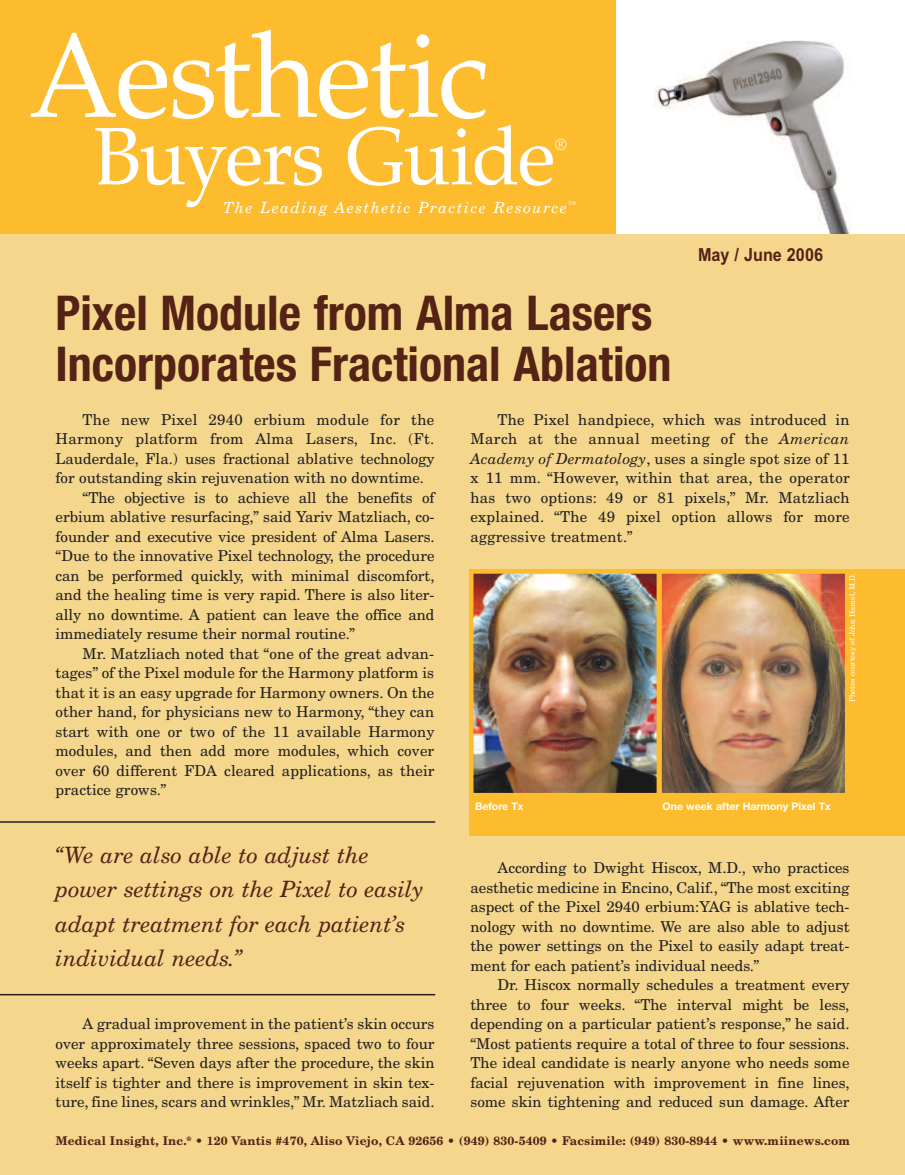
<style>
.page{position:relative;width:905px;height:1175px;background:#fff}
.page>*{position:absolute;margin:0;border:0;box-sizing:border-box;transform-origin:0 0}
.t1{font:119.7px "Palatino";letter-spacing:-.015em;color:#fff;scale:.96 1}
.t2{font:81.45px "Palatino";letter-spacing:-.025em;color:#fff;scale:.96 1}
.t3{font:700 condensed 48px/51px "Helvetica Neue";color:#552216}
.t4{font:italic 22.5px/34.5px "New Century Schlbk";color:#552216}
.t5{font:700 18px "Arial Narrow";color:#552216;scale:1.1 1}
.t6{font:16.05px "Palatino";color:#fff;scale:.96 1}
.t7{font:italic 15.3px "New Century Schlbk";letter-spacing:.1em;color:#fff}
.t8{font:15px/19.5px "New Century Schlbk";color:#231f20;text-align:justify}
.t9{font:15px "New Century Schlbk";letter-spacing:.02em;color:#231f20}
.t10{font:700 12px "New Century Schlbk";letter-spacing:.01em;color:#552216}
.t11{font:700 10.5px "Helvetica Neue";color:#fff}
.t12{font:7.5px "New Century Schlbk";color:#fff}
.s1{font-style:italic}
</style>
<div class="page">
<div style="left:0;top:0;width:904px;height:254px;background:#fdbb2e"></div>
<div style="left:616px;top:0;width:288px;height:237px;background:#fff"></div>
<img style="left:643px;top:40px;width:216px;height:195px">
<div style="left:0;top:235px;width:904px;height:939px;background:#f4d78d"></div>
<hr style="left:0;top:821px;width:435px;height:1px;background:#231f20">
<hr style="left:0;top:994px;width:435px;height:1px;background:#231f20">
<div style="left:469px;top:569px;width:435px;height:266px;background:#fdbb2e"></div>
<img style="left:474px;top:574px;width:182px;height:218px">
<div style="left:469px;top:569px;width:192px;height:228px;border:4px solid #fdbb2e"></div>
<img style="left:662px;top:574px;width:182px;height:218px">
<div style="left:657px;top:569px;width:192px;height:228px;border:4px solid #fdbb2e"></div>
<h1 class="t1" style="left:29px;top:30px;width:481px">Aesthetic</h1>
<h2 class="t2" style="left:93px;top:125px;width:482px">Buyers Guide</h2>
<p class="t6" style="left:555px;top:138px;width:14px">®</p>
<p class="t7" style="left:223px;top:202px;width:354px">The Leading Aesthetic Practice Resource<sup>™</sup></p>
<h3 class="t3" style="left:56px;top:291px;width:617px">Pixel Module from Alma Lasers<br>Incorporates Fractional Ablation</h3>
<p class="t5" style="left:698px;top:244px;width:115px">May / June 2006</p>
<p class="t9" style="left:82px;top:414px;width:353px">The new Pixel 2940 erbium module for the</p>
<p class="t9" style="left:56px;top:433px;width:380px">Harmony platform from Alma Lasers, Inc. (Ft.</p>
<p class="t8" style="left:55px;top:450px;width:380px">Lauderdale, Fla.) uses fractional ablative technology</p>
<p class="t8" style="left:55px;top:469px;width:370px">for outstanding skin rejuvenation with no downtime.</p>
<p class="t8" style="left:82px;top:489px;width:353px">“The objective is to achieve all the benefits of</p>
<p class="t8" style="left:55px;top:508px;width:380px">erbium ablative resurfacing,” said Yariv Matzliach, co-</p>
<p class="t8" style="left:55px;top:528px;width:380px">founder and executive vice president of Alma Lasers.</p>
<p class="t8" style="left:55px;top:547px;width:380px">“Due to the innovative Pixel technology, the procedure</p>
<p class="t8" style="left:55px;top:567px;width:380px">can be performed quickly, with minimal discomfort,</p>
<p class="t8" style="left:55px;top:586px;width:380px">and the healing time is very rapid. There is also liter-</p>
<p class="t8" style="left:55px;top:606px;width:380px">ally no downtime. A patient can leave the office and</p>
<p class="t8" style="left:55px;top:625px;width:301px">immediately resume their normal routine.”</p>
<p class="t8" style="left:82px;top:645px;width:353px">Mr. Matzliach noted that “one of the great advan-</p>
<p class="t8" style="left:56px;top:664px;width:380px">tages” of the Pixel module for the Harmony platform is</p>
<p class="t8" style="left:56px;top:684px;width:380px">that it is an easy upgrade for Harmony owners. On the</p>
<p class="t8" style="left:56px;top:703px;width:380px">other hand, for physicians new to Harmony, “they can</p>
<p class="t8" style="left:56px;top:723px;width:380px">start with one or two of the 11 available Harmony</p>
<p class="t8" style="left:56px;top:742px;width:380px">modules, and then add more modules, which cover</p>
<p class="t8" style="left:56px;top:762px;width:380px">over 60 different FDA cleared applications, as their</p>
<p class="t8" style="left:56px;top:781px;width:112px">practice grows.”</p>
<p class="t8" style="left:470px;top:411px;width:381px;text-indent:27px">The Pixel handpiece, which was introduced in March at the annual meeting of the <span class="s1">American Academy of Dermatology</span>, uses a single spot size of 11 x 11 mm. “However, within that area, the operator has two options: 49 or 81 pixels,” Mr. Matzliach explained. “The 49 pixel option allows for more aggressive treatment.”</p>
<p class="t12" style="left:849px;top:702px;width:131px;rotate:-90deg">Photos courtesy of John Hamel, M.D.</p>
<p class="t11" style="left:475px;top:802px;width:50px">Before Tx</p>
<p class="t11" style="left:662px;top:802px;width:170px">One week after Harmony Pixel Tx</p>
<h3 class="t4" style="left:55px;top:840px;width:370px">“We are also able to adjust the power settings on the Pixel to easily adapt treatment for each patient’s individual needs.”</h3>
<p class="t8" style="left:470px;top:859px;width:380px;text-indent:27px">According to Dwight Hiscox, M.D., who practices aesthetic medicine in Encino, Calif., “The most exciting aspect of the Pixel 2940 erbium:YAG is ablative tech&shy;nology with no downtime. We are also able to adjust the power settings on the Pixel to easily adapt treat&shy;ment for each patient’s individual needs.”</p>
<p class="t8" style="left:470px;top:976px;width:380px;text-indent:27px">Dr. Hiscox normally schedules a treatment every three to four weeks. “The interval might be less, depending on a particular patient’s response,” he said. “Most patients require a total of three to four sessions.<br>The ideal candidate is nearly anyone who needs some facial rejuvenation with improvement in fine lines, some skin tightening and reduced sun damage. After</p>
<p class="t10" style="left:56px;top:1136px;width:795px">Medical Insight, Inc.<sup>®</sup> • 120 Vantis #470, Aliso Viejo, CA 92656 • (949) 830-5409 • Facsimile: (949) 830-8944 • www.miinews.com</p>
<p class="t8" style="left:56px;top:1015px;width:380px;text-indent:27px">A gradual improvement in the patient’s skin occurs over approximately three sessions, spaced two to four weeks apart. “Seven days after the procedure, the skin itself is tighter and there is improvement in skin tex&shy;ture, fine lines, scars and wrinkles,” Mr. Matzliach said.</p>
</div>
